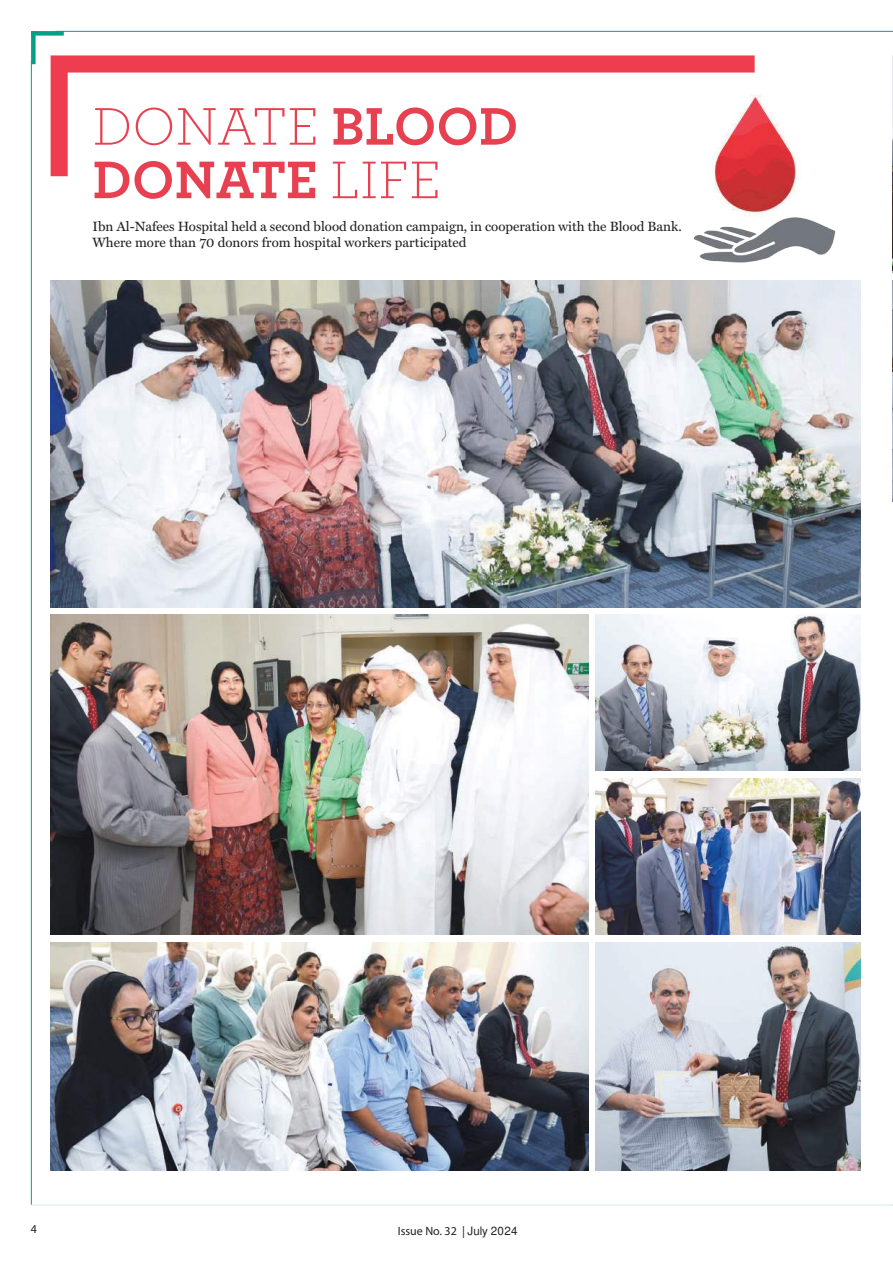
<style>
.page{position:relative;width:893px;height:1263px;background:#fff}
.page>*{position:absolute;margin:0;border:0;box-sizing:border-box;transform-origin:0 0}
.t1{font:700 55.5px/53.6px "Archer";color:#e74151}
.t2{font:13.5px/16.2px "Miller Text";color:#221f1f}
.t3{font:12px "Myriad Pro";color:#221f1f}
.s1{font-weight:300}
.s2{font-family:"Helvetica Neue";font-weight:300;font-size:11.55px}
</style>
<div class="page">
<img style="left:31px;top:1164px;width:860px;height:42px">
<img style="left:596px;top:942px;width:264px;height:228px">
<img style="left:51px;top:942px;width:537px;height:228px">
<hr style="left:31px;top:61px;width:1px;height:1143px;background:#059f85">
<div style="left:31px;top:31px;width:33px;height:5px;background:#059f85"></div>
<div style="left:31px;top:31px;width:5px;height:33px;background:#059f85"></div>
<img style="left:595px;top:614px;width:265px;height:157px">
<img style="left:595px;top:779px;width:265px;height:155px">
<img style="left:51px;top:614px;width:537px;height:320px">
<img style="left:51px;top:280px;width:809px;height:327px">
<svg style="left:51px;top:55px;width:704px;height:121px"></svg>
<img style="left:688px;top:85px;width:148px;height:178px">
<img style="left:892px;top:280px;width:1px;height:222px">
<img style="left:892px;top:55px;width:1px;height:218px">
<hr style="left:55px;top:31px;width:838px;height:1px;background:#059f85">
<h1 class="t1" style="left:92px;top:102px;width:427px"><span class="s1">DONATE</span> BLOOD<br>DONATE <span class="s1">LIFE</span></h1>
<p class="t2" style="left:92px;top:219px;width:591px">Ibn Al-Nafees Hospital held a second blood donation campaign, in cooperation with the Blood Bank.<br>Where more than 70 donors from hospital workers participated</p>
<p class="t3" style="left:31px;top:1224px;width:8px">4</p>
<p class="t3" style="left:395px;top:1228px;width:104px">Issue 02 | <span class="s2">July 2020</span></p>
<p class="t3" style="left:398px;top:1226px;width:121px">Issue No. 32 | <span class="s2">July 2024</span></p>
</div>
